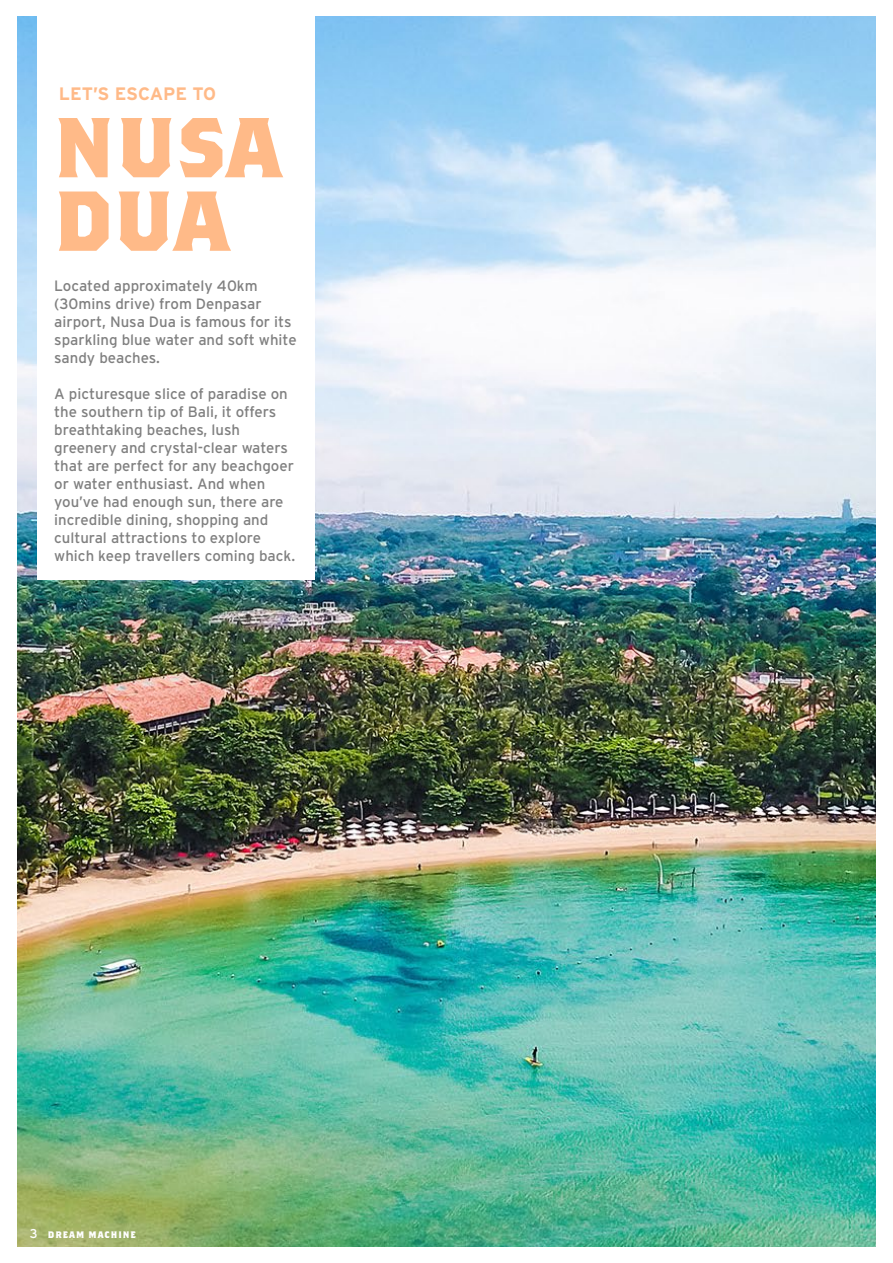
<style>
.page{position:relative;width:893px;height:1263px;background:#fff}
.page>*{position:absolute;margin:0;border:0;box-sizing:border-box;transform-origin:0 0}
.t1{font:700 94.05px/73.5px "Brothers";color:#ffba88}
.t2{font:700 18px "Interstate";letter-spacing:-.005em;color:#ffba88}
.t3{font:15px/18px "Interstate";color:#808080}
.t4{font:700 9.45px "Brothers";letter-spacing:.1em;color:#fff}
.s1{font-family:"Interstate";font-weight:400;font-size:12.9px}
</style>
<div class="page">
<img style="left:18px;top:16px;width:857px;height:1231px">
<div style="left:38px;top:6px;width:277px;height:573px;background:#fff"></div>
<p class="t2" style="left:59px;top:83px;width:159px">LET’S ESCAPE TO</p>
<h1 class="t1" style="left:53px;top:104px;width:231px">nusa dua</h1>
<p class="t3" style="left:54px;top:276px;width:244px">Located approximately 40km (30mins drive) from Denpasar airport, Nusa Dua is famous for its sparkling blue water and soft white sandy beaches.</p>
<p class="t3" style="left:54px;top:384px;width:243px">A picturesque slice of paradise on the southern tip of Bali, it offers breathtaking beaches, lush greenery and crystal-clear waters that are perfect for any beachgoer or water enthusiast. And when you’ve had enough sun, there are incredible dining, shopping and cultural attractions to explore which keep travellers coming back.</p>
<p class="t4" style="left:30px;top:1228px;width:108px"><span class="s1">3</span> DREAM MACHINE</p>
</div>
